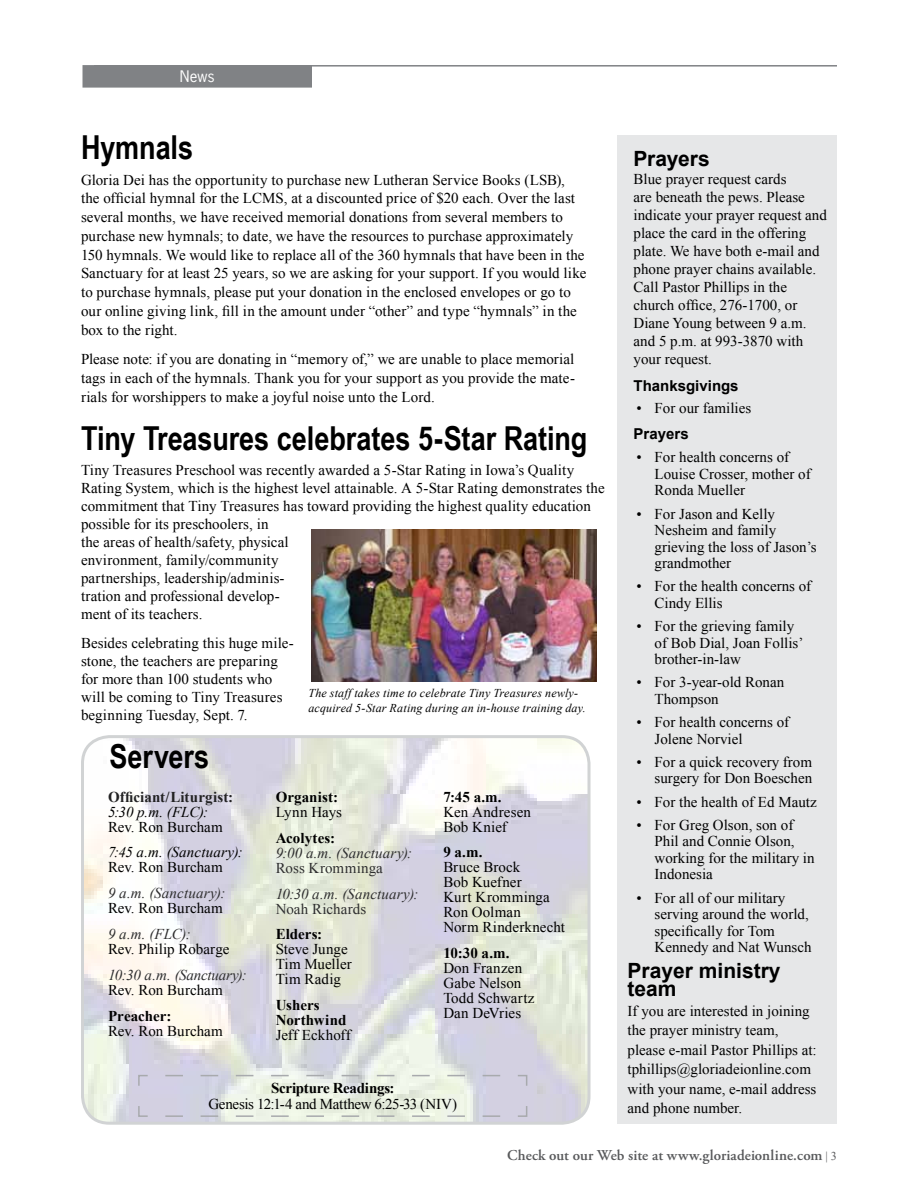
<style>
.page{position:relative;width:918px;height:1188px;background:#fff}
.page>*{position:absolute;margin:0;border:0;box-sizing:border-box;transform-origin:0 0}
.t1{font:700 33px "Arial Narrow";letter-spacing:-.005em;color:#000}
.t2{font:700 21px/18px "Arial";color:#000}
.t3{font:15px/18px "Times New Roman";color:#000}
.t4{font:700 15px/15px "Times New Roman";color:#000}
.t5{font:italic 15px "Times New Roman";letter-spacing:.01em;color:#2e2e2f}
.t6{font:600 15px "Adobe Garamond Pro";letter-spacing:.005em;color:#58595b}
.t7{font:15px "Times New Roman";letter-spacing:-.02em;color:#000}
.t8{font:italic 15px "Times New Roman";letter-spacing:.01em;color:#000}
.t9{font:15px "Times New Roman";letter-spacing:.005em;color:#2e2e2f}
.t10{font:italic 15px "Times New Roman";letter-spacing:-.015em;color:#2e2e2f}
.t11{font:700 15px "Arial";color:#000}
.t12{font:700 15px "Times New Roman";letter-spacing:.01em;color:#222223}
.t13{font:15px "News Gothic Std";color:#fff}
.t14{font:italic 12px/15px "Times New Roman";letter-spacing:.015em;color:#000}
.s1{font-family:"Times New Roman";font-weight:400;font-size:12px}
</style>
<div class="page">
<hr style="left:94px;top:65px;width:743px;height:2px;background:#808285">
<img style="left:83px;top:739px;width:504px;height:382px">
<div style="left:81px;top:735px;width:510px;height:390px;border:3px solid #d1d3d4;border-radius:27px"></div>
<div style="left:617px;top:135px;width:220px;height:988px;background:#e6e7e8"></div>
<div style="left:83px;top:66px;width:228px;height:21px;background:#808285"></div>
<div style="left:82px;top:65px;width:230px;height:23px;border:2px solid #808285"></div>
<svg style="left:137px;top:1074px;width:391px;height:44px;background:#dfe2e1"></svg>
<img style="left:311px;top:529px;width:286px;height:153px">
<p class="t13" style="left:180px;top:67px;width:36px">News</p>
<h1 class="t1" style="left:81px;top:122px;width:114px">Hymnals</h1>
<p class="t3" style="left:81px;top:170px;width:507px;line-height:18.8px">Gloria Dei has the opportunity to purchase new Lutheran Service Books (LSB), the official hymnal for the LCMS, at a discounted price of $20 each. Over the last several months, we have received memorial donations from several members to purchase new hymnals; to date, we have the resources to purchase approximately 150 hymnals. We would like to replace all of the 360 hymnals that have been in the Sanctuary for at least 25 years, so we are asking for your support. If you would like to purchase hymnals, please put your donation in the enclosed envelopes or go to our online giving link, fill in the amount under “other” and type “hymnals” in the box to the right.</p>
<p class="t3" style="left:81px;top:349px;width:496px;line-height:18.8px;text-align:justify">Please note: if you are donating in “memory of,” we are unable to place memorial tags in each of the hymnals. Thank you for your support as you provide the mate&shy;rials for worshippers to make a joyful noise unto the Lord.</p>
<h1 class="t1" style="left:81px;top:414px;width:508px">Tiny Treasures celebrates 5-Star Rating</h1>
<p class="t3" style="left:81px;top:460px;width:525px">Tiny Treasures Preschool was recently awarded a 5-Star Rating in Iowa’s Quality Rating System, which is the highest level attainable. A 5-Star Rating demonstrates the commitment that Tiny Treasures has toward providing the highest quality education possible for its preschoolers, in<br>the areas of health/safety, physical<br>environment, family/community<br>partnerships, leadership/adminis-<br>tration and professional develop-<br>ment of its teachers.</p>
<p class="t3" style="left:81px;top:633px;width:214px">Besides celebrating this huge mile&shy;stone, the teachers are preparing for more than 100 students who will be coming to Tiny Treasures beginning Tuesday, Sept. 7.</p>
<p class="t14" style="left:308px;top:685px;width:279px">The staff takes time to celebrate Tiny Treasures newly&shy;acquired 5-Star Rating during an in-house training day.</p>
<h1 class="t1" style="left:110px;top:732px;width:101px">Servers</h1>
<p class="t12" style="left:108px;top:786px;width:127px">Officiant/Liturgist:</p>
<p class="t8" style="left:108px;top:801px;width:102px">5:30 p.m. (FLC):</p>
<p class="t3" style="left:108px;top:817px;width:116px">Rev. Ron Burcham</p>
<p class="t8" style="left:108px;top:842px;width:136px">7:45 a.m. (Sanctuary):</p>
<p class="t3" style="left:108px;top:858px;width:116px">Rev. Ron Burcham</p>
<p class="t5" style="left:108px;top:883px;width:119px">9 a.m. (Sanctuary):</p>
<p class="t3" style="left:108px;top:899px;width:116px">Rev. Ron Burcham</p>
<p class="t5" style="left:108px;top:924px;width:84px">9 a.m. (FLC):</p>
<p class="t3" style="left:108px;top:940px;width:123px">Rev. Philip Robarge</p>
<p class="t10" style="left:108px;top:965px;width:140px">10:30 a.m. (Sanctuary):</p>
<p class="t3" style="left:108px;top:981px;width:116px">Rev. Ron Burcham</p>
<p class="t4" style="left:108px;top:1008px;width:65px">Preacher:</p>
<p class="t3" style="left:108px;top:1021px;width:116px">Rev. Ron Burcham</p>
<p class="t4" style="left:276px;top:789px;width:64px">Organist:</p>
<p class="t3" style="left:276px;top:803px;width:68px">Lynn Hays</p>
<p class="t4" style="left:276px;top:830px;width:61px">Acolytes:</p>
<p class="t5" style="left:276px;top:842px;width:138px">9:00 a.m. (Sanctuary):</p>
<p class="t9" style="left:276px;top:858px;width:109px">Ross Kromminga</p>
<p class="t5" style="left:276px;top:883px;width:144px">10:30 a.m. (Sanctuary):</p>
<p class="t9" style="left:276px;top:898px;width:92px">Noah Richards</p>
<p class="t4" style="left:276px;top:926px;width:48px">Elders:</p>
<p class="t3" style="left:276px;top:942px;width:78px;line-height:15px">Steve Junge<br>Tim Mueller<br>Tim Radig</p>
<p class="t4" style="left:276px;top:997px;width:72px">Ushers<br>Northwind</p>
<p class="t3" style="left:276px;top:1026px;width:77px">Jeff Eckhoff</p>
<p class="t4" style="left:443px;top:789px;width:60px">7:45 a.m.</p>
<p class="t3" style="left:443px;top:804px;width:89px;line-height:15px">Ken Andresen<br>Bob Knief</p>
<p class="t4" style="left:443px;top:845px;width:41px">9 a.m.</p>
<p class="t3" style="left:443px;top:860px;width:123px;line-height:15px">Bruce Brock<br>Bob Kuefner<br>Kurt Kromminga<br>Ron Oolman<br>Norm Rinderknecht</p>
<p class="t4" style="left:443px;top:945px;width:68px">10:30 a.m.</p>
<p class="t3" style="left:443px;top:961px;width:93px;line-height:15px">Don Franzen<br>Gabe Nelson<br>Todd Schwartz<br>Dan DeVries</p>
<p class="t4" style="left:271px;top:1080px;width:125px">Scripture Readings:</p>
<p class="t7" style="left:208px;top:1094px;width:250px">Genesis 12:1-4 and Matthew 6:25-33 (NIV)</p>
<h2 class="t2" style="left:634px;top:151px;width:78px">Prayers</h2>
<p class="t3" style="left:634px;top:170px;width:195px">Blue prayer request cards<br>are beneath the pews. Please indicate your prayer request and place the card in the offering plate. We have both e-mail and phone prayer chains available.<br>Call Pastor Phillips in the church office, 276-1700, or<br>Diane Young between 9 a.m. and 5 p.m. at 993-3870 with your request.</p>
<p class="t11" style="left:634px;top:376px;width:107px">Thanksgivings</p>
<p class="t3" style="left:637px;top:399px;width:116px">• For our families</p>
<p class="t11" style="left:634px;top:424px;width:57px">Prayers</p>
<p class="t3" style="left:655px;top:449px;width:158px;line-height:16.5px;text-indent:-18px">• For health concerns of<br>Louise Crosser, mother of<br>Ronda Mueller</p>
<p class="t3" style="left:655px;top:505px;width:164px;line-height:16.5px;text-indent:-18px">• For Jason and Kelly<br>Nesheim and family grieving the loss of Jason’s grandmother</p>
<p class="t3" style="left:655px;top:578px;width:158px;line-height:16.5px;text-indent:-18px">• For the health concerns of<br>Cindy Ellis</p>
<p class="t3" style="left:655px;top:618px;width:150px;line-height:16.5px;text-indent:-18px">• For the grieving family of Bob Dial, Joan Follis’ brother-in-law</p>
<p class="t3" style="left:655px;top:674px;width:131px;line-height:16.5px;text-indent:-18px">• For 3-year-old Ronan<br>Thompson</p>
<p class="t3" style="left:655px;top:714px;width:136px;line-height:16.5px;text-indent:-18px">• For health concerns of<br>Jolene Norviel</p>
<p class="t3" style="left:637px;top:753px;width:177px;line-height:16.5px;text-align:right">• For a quick recovery from surgery for Don Boeschen</p>
<p class="t3" style="left:637px;top:792px;width:182px">• For the health of Ed Mautz</p>
<p class="t3" style="left:655px;top:816px;width:161px;line-height:16.5px;text-indent:-18px">• For Greg Olson, son of<br>Phil and Connie Olson, working for the military in<br>Indonesia</p>
<p class="t3" style="left:655px;top:889px;width:158px;line-height:16.5px;text-indent:-18px">• For all of our military serving around the world, specifically for Tom<br>Kennedy and Nat Wunsch</p>
<h2 class="t2" style="left:628px;top:963px;width:154px">Prayer ministry team</h2>
<p class="t3" style="left:628px;top:1001px;width:191px;line-height:19.5px">If you are interested in joining the prayer ministry team, please e-mail Pastor Phillips at: tphillips@gloriadeionline.com with your name, e-mail address and phone number.</p>
<p class="t6" style="left:507px;top:1147px;width:331px">Check out our Web site at www.gloriadeionline.com <span class="s1">| 3</span></p>
</div>
